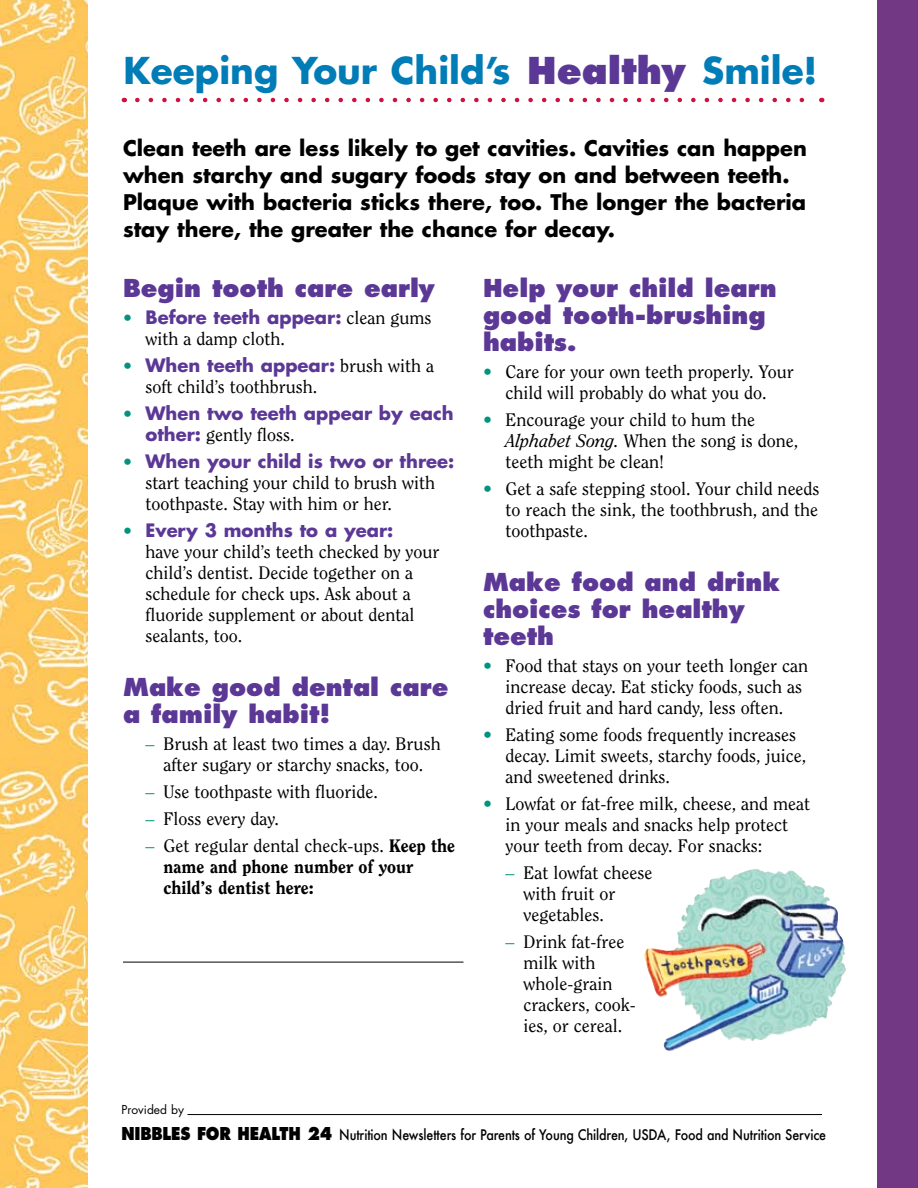
<style>
.page{position:relative;width:918px;height:1188px;background:#fff}
.page>*{position:absolute;margin:0;border:0;box-sizing:border-box;transform-origin:0 0}
.t1{font:700 36px "Futura";color:#007cb7}
.t2{font:800 24px/27px "Futura";color:#5c3896}
.t3{font:700 21px/27px "Futura";color:#000}
.t4{font:18px/21px "Clearface";color:#000}
.t5{font:700 18px "Futura";color:#5c3896}
.t6{font:800 18px/21px "Clearface";color:#000}
.t7{font:500 14.25px "Futura";letter-spacing:-.01em;color:#000;scale:.88 1}
.t8{font:12px "Futura";color:#000}
.s1{font-weight:800;color:#5c3896}
.s2{color:#00937e}
.s3{font-style:italic}
.s4{font-family:"Clearface";font-weight:400;color:#00937e}
.s5{font-family:"Clearface";font-weight:400;color:#000}
.s6{font-family:"Futura";font-weight:700;color:#5c3896}
.s7{font-weight:400;color:#00937e}
.s8{font-weight:400}
.s9{font-weight:800;font-size:17.25px}
</style>
<div class="page">
<hr style="left:187px;top:1114px;width:635px;height:1px;background:#000">
<svg style="left:125px;top:98px;width:696px;height:4px"></svg>
<svg style="left:137px;top:98px;width:678px;height:4px"></svg>
<hr style="left:123px;top:962px;width:341px;height:1px;background:#000">
<img style="left:644px;top:871px;width:202px;height:180px">
<div style="left:878px;top:0;width:40px;height:1188px;background:#723883"></div>
<img style="left:0;top:0;width:88px;height:1188px">
<h1 class="t1" style="left:124px;top:46px;width:695px">Keeping Your Child’s <span class="s1">Healthy</span> Smile!</h1>
<p class="t3" style="left:123px;top:134px;width:685px">Clean teeth are less likely to get cavities. Cavities can happen when starchy and sugary foods stay on and between teeth.<br>Plaque with bacteria sticks there, too. The longer the bacteria stay there, the greater the chance for decay.</p>
<h2 class="t2" style="left:483px;top:275px;width:295px">Help your child learn good tooth-brushing habits.</h2>
<p class="t4" style="left:483px;top:361px;width:312px;text-align:center"><span class="s2">•</span> Care for your own teeth properly. Your child will probably do what you do.</p>
<p class="t4" style="left:506px;top:409px;width:294px;text-indent:-22px"><span class="s2">•</span> Encourage your child to hum the<br><span class="s3">Alphabet Song.</span> When the song is done, teeth might be clean!</p>
<p class="t4" style="left:506px;top:478px;width:316px;text-align:justify;text-indent:-22px"><span class="s2">•</span> Get a safe stepping stool. Your child needs to reach the sink, the toothbrush, and the toothpaste.</p>
<h2 class="t2" style="left:483px;top:569px;width:299px">Make food and drink choices for healthy teeth</h2>
<p class="t4" style="left:506px;top:655px;width:304px;text-indent:-22px"><span class="s2">•</span> Food that stays on your teeth longer can increase decay. Eat sticky foods, such as dried fruit and hard candy, less often.</p>
<p class="t4" style="left:506px;top:724px;width:302px;text-indent:-22px"><span class="s2">•</span> Eating some foods frequently increases decay. Limit sweets, starchy foods, juice, and sweetened drinks.</p>
<p class="t4" style="left:506px;top:793px;width:306px;text-indent:-22px"><span class="s2">•</span> Lowfat or fat-free milk, cheese, and meat in your meals and snacks help protect your teeth from decay. For snacks:</p>
<p class="t4" style="left:524px;top:862px;width:130px;text-indent:-18px"><span class="s2">–</span> Eat lowfat cheese with fruit or vegetables.</p>
<p class="t4" style="left:524px;top:931px;width:114px;text-indent:-18px"><span class="s2">–</span> Drink fat-free milk with whole-grain crackers, cook&shy;ies, or cereal.</p>
<h2 class="t2" style="left:123px;top:275px;width:313px">Begin tooth care early</h2>
<p class="t5" style="left:123px;top:305px;width:310px"><span class="s4">•</span> Before teeth appear: <span class="s5">clean gums</span></p>
<p class="t4" style="left:146px;top:328px;width:141px">with a damp cloth.</p>
<p class="t5" style="left:123px;top:353px;width:313px"><span class="s4">•</span> When teeth appear: <span class="s5">brush with a</span></p>
<p class="t4" style="left:146px;top:376px;width:173px">soft child’s toothbrush.</p>
<p class="t5" style="left:123px;top:401px;width:332px"><span class="s4">•</span> When two teeth appear by each</p>
<p class="t4" style="left:146px;top:424px;width:151px"><span class="s6">other:</span> gently floss.</p>
<p class="t5" style="left:123px;top:449px;width:333px"><span class="s4">•</span> When your child is two or three:</p>
<p class="t4" style="left:146px;top:472px;width:291px">start teaching your child to brush with toothpaste. Stay with him or her.</p>
<p class="t5" style="left:123px;top:518px;width:272px"><span class="s4">•</span> Every 3 months to a year:</p>
<p class="t4" style="left:146px;top:541px;width:296px">have your child’s teeth checked by your child’s dentist. Decide together on a schedule for check ups. Ask about a fluoride supplement or about dental sealants, too.</p>
<h2 class="t2" style="left:123px;top:674px;width:327px">Make good dental care a family habit!</h2>
<p class="t4" style="left:146px;top:733px;width:297px;text-align:center"><span class="s2">–</span> Brush at least two times a day. Brush after sugary or starchy snacks, too.</p>
<p class="t4" style="left:146px;top:781px;width:234px"><span class="s2">–</span> Use toothpaste with fluoride.</p>
<p class="t4" style="left:146px;top:808px;width:135px"><span class="s2">–</span> Floss every day.</p>
<p class="t6" style="left:164px;top:835px;width:293px;text-indent:-18px"><span class="s7">–</span> <span class="s8">Get regular dental check-ups.</span> Keep the name and phone number of your child’s dentist here:</p>
<p class="t8" style="left:122px;top:1101px;width:64px">Provided by</p>
<p class="t7" style="left:122px;top:1125px;width:802px"><span class="s9">NIBBLES FOR HEALTH 24</span> Nutrition Newsletters for Parents of Young Children, USDA, Food and Nutrition Service</p>
</div>
